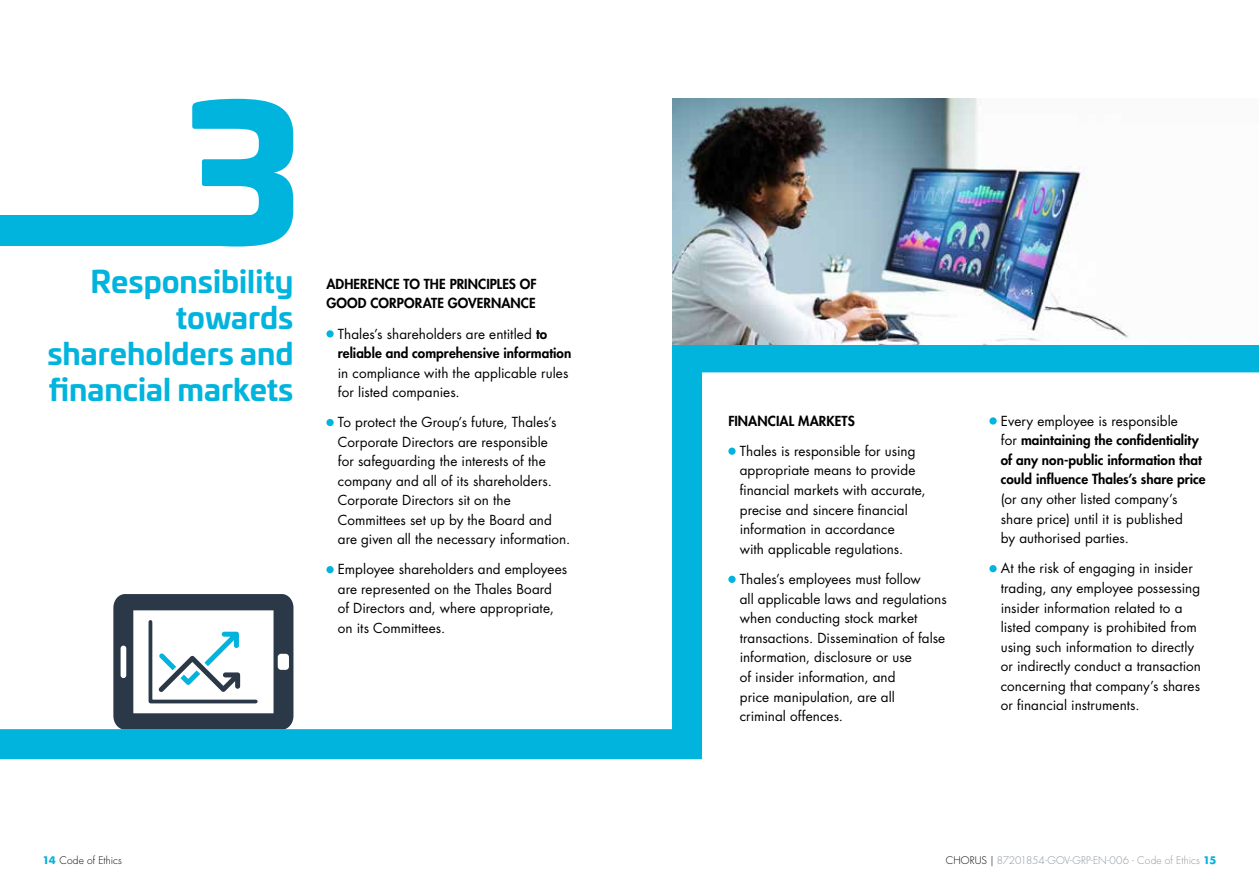
<style>
.page{position:relative;width:1259px;height:893px;background:#fff}
.page>*{position:absolute;margin:0;border:0;box-sizing:border-box;transform-origin:0 0}
.t1{font:900 186px "Univia Pro";color:#00b4dd}
.t2{font:700 30px/36px "Univia Pro";color:#00b4dd;text-align:justify}
.t3{font:13.5px/19.6px "Futura Std";letter-spacing:.005em;color:#000}
.t4{font:800 13.5px/19.6px "Futura Std";letter-spacing:.005em;color:#000}
.t5{font:300 10.2px "Futura Std";letter-spacing:.005em;color:#8a959c}
.t6{font:300 10.2px "Futura Std";letter-spacing:.01em;color:#000}
.s1{font-weight:400}
.s2{font-weight:700;color:#00b4dd}
.s3{color:#000}
</style>
<div class="page">
<svg style="left:0;top:335px;width:1259px;height:425px"></svg>
<div style="left:0;top:216px;width:250px;height:30px;background:#00b4dd"></div>
<img style="left:672px;top:99px;width:587px;height:245px">
<div style="left:326px;top:330px;width:8px;height:7px;background:#00b4dd;border-radius:50%"></div>
<div style="left:326px;top:419px;width:8px;height:7px;background:#00b4dd;border-radius:50%"></div>
<div style="left:326px;top:566px;width:8px;height:7px;background:#00b4dd;border-radius:50%"></div>
<div style="left:728px;top:448px;width:7px;height:7px;background:#00b4dd;border-radius:50%"></div>
<div style="left:728px;top:576px;width:7px;height:7px;background:#00b4dd;border-radius:50%"></div>
<div style="left:989px;top:417px;width:7px;height:8px;background:#00b4dd;border-radius:50%"></div>
<div style="left:989px;top:565px;width:7px;height:7px;background:#00b4dd;border-radius:50%"></div>
<h1 class="t1" style="left:185px;top:22px;width:119px">3</h1>
<h2 class="t2" style="left:90px;top:262px;width:204px">Responsibility</h2>
<h2 class="t2" style="left:47px;top:298px;width:247px;text-indent:128px">towards shareholders and financial markets</h2>
<p class="t4" style="left:326px;top:274px;width:212px">ADHERENCE TO THE PRINCIPLES OF<br>GOOD CORPORATE GOVERNANCE</p>
<p class="t4" style="left:338px;top:324px;width:235px"><span class="s1">Thales’s shareholders are entitled</span> to reliable and comprehensive information</p>
<p class="t3" style="left:338px;top:363px;width:232px">in compliance with the applicable rules for listed companies.</p>
<p class="t3" style="left:338px;top:413px;width:234px">To protect the Group’s future, Thales’s Corporate Directors are responsible<br>for safeguarding the interests of the company and all of its shareholders.<br>Corporate Directors sit on the Committees set up by the Board and are given all the necessary information.</p>
<p class="t3" style="left:338px;top:560px;width:231px">Employee shareholders and employees are represented on the Thales Board<br>of Directors and, where appropriate, on its Committees.</p>
<p class="t4" style="left:728px;top:411px;width:128px">FINANCIAL MARKETS</p>
<p class="t3" style="left:740px;top:441px;width:187px">Thales is responsible for using appropriate means to provide financial markets with accurate, precise and sincere financial information in accordance<br>with applicable regulations.</p>
<p class="t3" style="left:740px;top:569px;width:208px">Thales’s employees must follow<br>all applicable laws and regulations when conducting stock market transactions. Dissemination of false information, disclosure or use<br>of insider information, and<br>price manipulation, are all<br>criminal offences.</p>
<p class="t4" style="left:1001px;top:411px;width:206px"><span class="s1">Every employee is responsible<br>for</span> maintaining the confidentiality of any non-public information that could influence Thales’s share price</p>
<p class="t3" style="left:1001px;top:489px;width:183px">(or any other listed company’s share price) until it is published by authorised parties.</p>
<p class="t3" style="left:1001px;top:559px;width:202px">At the risk of engaging in insider trading, any employee possessing insider information related to a listed company is prohibited from using such information to directly or indirectly conduct a transaction concerning that company’s shares or financial instruments.</p>
<p class="t6" style="left:43px;top:854px;width:81px"><span class="s2">14</span> Code of Ethics</p>
<p class="t5" style="left:946px;top:854px;width:272px"><span class="s3">CHORUS |</span> 87201854-GOV-GRP-EN-006 - Code of Ethics <span class="s2">15</span></p>
</div>
